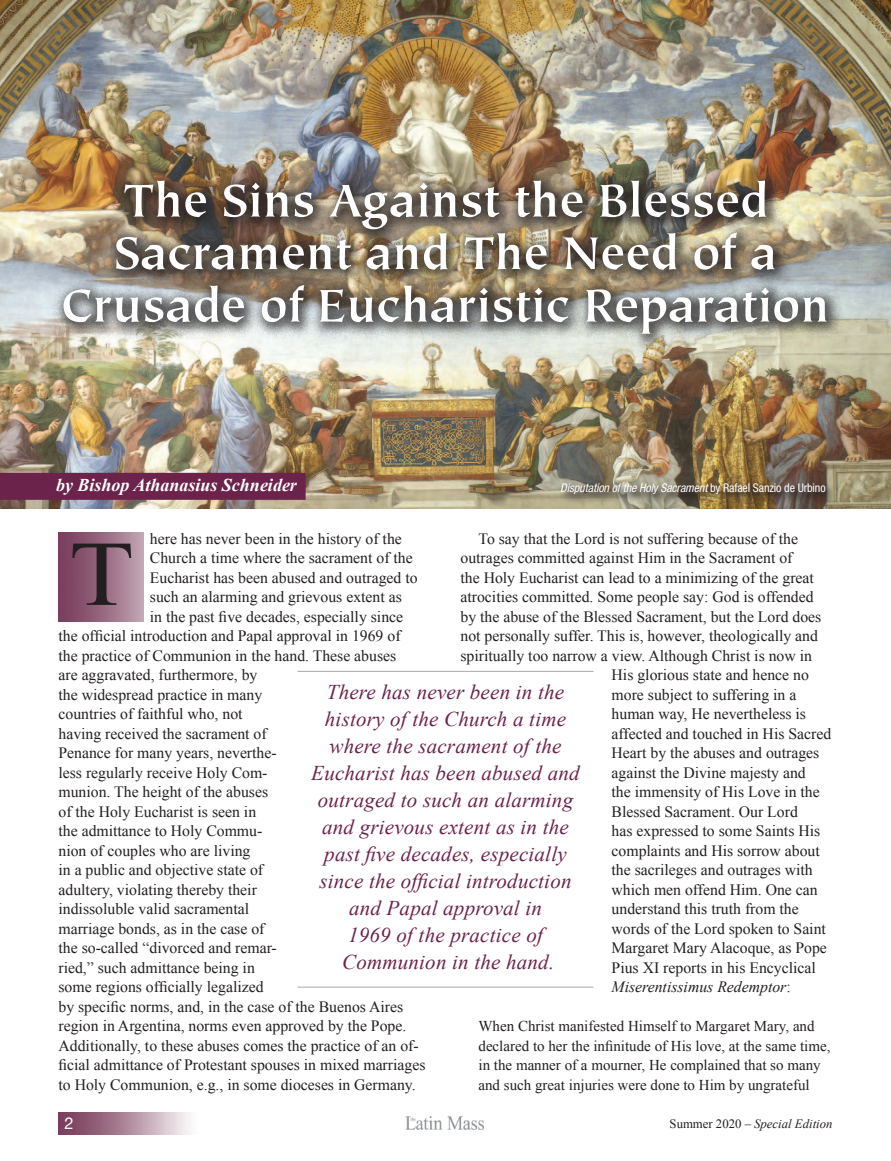
<style>
.page{position:relative;width:891px;height:1161px;background:#fff}
.page>*{position:absolute;margin:0;border:0;box-sizing:border-box;transform-origin:0 0}
.First_Text_LARGE{font:92.55px "Times New Roman";color:#231f20;scale:1.14 1}
.t1{font:700 51.45px/52.5px "Tiepolo";letter-spacing:-.01em;color:#fff;text-align:center}
.Call_Out{font:italic 21px/27px "Times New Roman";letter-spacing:.01em;color:#6b234c;text-align:center}
.by_line_white_on_bar{font:italic 700 18px "Times New Roman";color:#fff}
.Page_Number_Left{font:16.5px "Helvetica Neue";color:#fff}
.Body_text_after_Subh{font:15.75px "Times New Roman";color:#231f20}
.Body_text{font:15.75px "Times New Roman";color:#231f20}
.Body_text-2{font:italic 15.75px "Times New Roman";color:#231f20}
.Body_text_quote{font:15px/19.5px "Times New Roman";color:#231f20}
.t2{font:italic 12.75px "Times New Roman";color:#231f20}
.t3{font:italic condensed 12px "Helvetica Neue";letter-spacing:-.01em;color:#fff}
.s1{font-style:normal}
</style>
<div class="page">
<img style="left:59px;top:1112px;width:131px;height:22px">
<img style="left:406px;top:1117px;width:78px;height:12px">
<img style="left:0;top:0;width:891px;height:509px">
<div style="left:0;top:473px;width:306px;height:27px;background:#6b234c"></div>
<div style="left:52px;top:169px;width:792px;height:183px;background:#231f20;opacity:.75"></div>
<div style="left:557px;top:480px;width:280px;height:26px;background:#231f20;opacity:.75"></div>
<hr style="left:298px;top:671px;width:295px;height:1px;background:#a8a9ad">
<hr style="left:298px;top:987px;width:295px;height:1px;background:#a8a9ad">
<img style="left:59px;top:533px;width:84px;height:89px">
<p class="t1" style="left:61px;top:176px;width:770px">The Sins Against the Blessed<br>Sacrament and The Need of a<br>Crusade of Eucharistic Reparation</p>
<p class="by_line_white_on_bar" style="left:56px;top:473px;width:242px">by Bishop Athanasius Schneider</p>
<p class="t3" style="left:560px;top:481px;width:267px">Disputation of the Holy Sacrament <span class="s1">by Rafael Sanzio de Urbino</span></p>
<p class="Body_text_after_Subh" style="left:150px;top:528px;width:253px">here has never been in the history of the</p>
<p class="Body_text_after_Subh" style="left:150px;top:548px;width:264px">Church a time where the sacrament of the</p>
<p class="Body_text_after_Subh" style="left:150px;top:567px;width:269px">Eucharist has been abused and outraged to</p>
<p class="Body_text_after_Subh" style="left:150px;top:587px;width:253px">such an alarming and grievous extent as</p>
<p class="Body_text_after_Subh" style="left:150px;top:606px;width:255px">in the past five decades, especially since</p>
<p class="Body_text_after_Subh" style="left:58px;top:626px;width:344px">the official introduction and Papal approval in 1969 of</p>
<p class="Body_text_after_Subh" style="left:58px;top:645px;width:339px">the practice of Communion in the hand. These abuses</p>
<p class="Body_text_after_Subh" style="left:58px;top:665px;width:200px">are aggravated, furthermore, by</p>
<p class="Body_text_after_Subh" style="left:58px;top:684px;width:205px">the widespread practice in many</p>
<p class="Body_text_after_Subh" style="left:58px;top:704px;width:186px">countries of faithful who, not</p>
<p class="Body_text_after_Subh" style="left:58px;top:723px;width:210px">having received the sacrament of</p>
<p class="Body_text_after_Subh" style="left:58px;top:743px;width:220px">Penance for many years, neverthe-</p>
<p class="Body_text_after_Subh" style="left:58px;top:762px;width:211px">less regularly receive Holy Com-</p>
<p class="Body_text_after_Subh" style="left:58px;top:782px;width:211px">munion. The height of the abuses</p>
<p class="Body_text_after_Subh" style="left:58px;top:801px;width:199px">of the Holy Eucharist is seen in</p>
<p class="Body_text_after_Subh" style="left:58px;top:821px;width:205px">the admittance to Holy Commu-</p>
<p class="Body_text_after_Subh" style="left:58px;top:840px;width:194px">nion of couples who are living</p>
<p class="Body_text_after_Subh" style="left:58px;top:860px;width:206px">in a public and objective state of</p>
<p class="Body_text_after_Subh" style="left:58px;top:879px;width:200px">adultery, violating thereby their</p>
<p class="Body_text_after_Subh" style="left:58px;top:899px;width:192px">indissoluble valid sacramental</p>
<p class="Body_text_after_Subh" style="left:58px;top:918px;width:208px">marriage bonds, as in the case of</p>
<p class="Body_text_after_Subh" style="left:58px;top:938px;width:220px">the so-called “divorced and remar-</p>
<p class="Body_text_after_Subh" style="left:58px;top:957px;width:198px">ried,” such admittance being in</p>
<p class="Body_text_after_Subh" style="left:58px;top:977px;width:207px">some regions officially legalized</p>
<p class="Body_text_after_Subh" style="left:58px;top:996px;width:346px">by specific norms, and, in the case of the Buenos Aires</p>
<p class="Body_text_after_Subh" style="left:58px;top:1016px;width:349px">region in Argentina, norms even approved by the Pope.</p>
<p class="Body_text_after_Subh" style="left:58px;top:1035px;width:362px">Additionally, to these abuses comes the practice of an of-</p>
<p class="Body_text_after_Subh" style="left:58px;top:1055px;width:369px">ficial admittance of Protestant spouses in mixed marriages</p>
<p class="Body_text_after_Subh" style="left:58px;top:1074px;width:359px">to Holy Communion, e.g., in some dioceses in Germany.</p>
<p class="Body_text" style="left:478px;top:528px;width:321px">To say that the Lord is not suffering because of the</p>
<p class="Body_text" style="left:460px;top:548px;width:334px">outrages committed against Him in the Sacrament of</p>
<p class="Body_text" style="left:460px;top:567px;width:355px">the Holy Eucharist can lead to a minimizing of the great</p>
<p class="Body_text" style="left:460px;top:587px;width:355px">atrocities committed. Some people say: God is offended</p>
<p class="Body_text" style="left:460px;top:606px;width:362px">by the abuse of the Blessed Sacrament, but the Lord does</p>
<p class="Body_text" style="left:460px;top:626px;width:359px">not personally suffer. This is, however, theologically and</p>
<p class="Body_text" style="left:460px;top:645px;width:353px">spiritually too narrow a view. Although Christ is now in</p>
<p class="Body_text" style="left:612px;top:665px;width:199px">His glorious state and hence no</p>
<p class="Body_text" style="left:612px;top:684px;width:186px">more subject to suffering in a</p>
<p class="Body_text" style="left:612px;top:704px;width:196px">human way, He nevertheless is</p>
<p class="Body_text" style="left:612px;top:723px;width:221px">affected and touched in His Sacred</p>
<p class="Body_text" style="left:612px;top:743px;width:209px">Heart by the abuses and outrages</p>
<p class="Body_text" style="left:612px;top:762px;width:196px">against the Divine majesty and</p>
<p class="Body_text" style="left:612px;top:782px;width:210px">the immensity of His Love in the</p>
<p class="Body_text" style="left:612px;top:801px;width:188px">Blessed Sacrament. Our Lord</p>
<p class="Body_text" style="left:612px;top:821px;width:210px">has expressed to some Saints His</p>
<p class="Body_text" style="left:612px;top:840px;width:210px">complaints and His sorrow about</p>
<p class="Body_text" style="left:612px;top:860px;width:203px">the sacrileges and outrages with</p>
<p class="Body_text" style="left:612px;top:879px;width:208px">which men offend Him. One can</p>
<p class="Body_text" style="left:612px;top:899px;width:189px">understand this truth from the</p>
<p class="Body_text" style="left:612px;top:918px;width:216px">words of the Lord spoken to Saint</p>
<p class="Body_text" style="left:612px;top:938px;width:217px">Margaret Mary Alacoque, as Pope</p>
<p class="Body_text" style="left:612px;top:957px;width:206px">Pius XI reports in his Encyclical</p>
<p class="Body_text-2" style="left:612px;top:976px;width:181px">Miserentissimus Redemptor<span class="s1">:</span></p>
<p class="Body_text_quote" style="left:478px;top:1016px;width:354px">When Christ manifested Himself to Margaret Mary, and declared to her the infinitude of His love, at the same time, in the manner of a mourner, He complained that so many and such great injuries were done to Him by ungrateful</p>
<p class="First_Text_LARGE" style="left:69px;top:512px;width:58px">T</p>
<p class="Call_Out" style="left:311px;top:678px;width:270px">There has never been in the history of the Church a time where the sacrament of the<br>Eucharist has been abused and outraged to such an alarming and grievous extent as in the past five decades, especially since the official introduction and Papal approval in<br>1969 of the practice of<br>Communion in the hand.</p>
<p class="Page_Number_Left" style="left:64px;top:1111px;width:11px">2</p>
<p class="t2" style="left:670px;top:1115px;width:164px"><span class="s1">Summer 2020 –</span> Special Edition</p>
</div>
